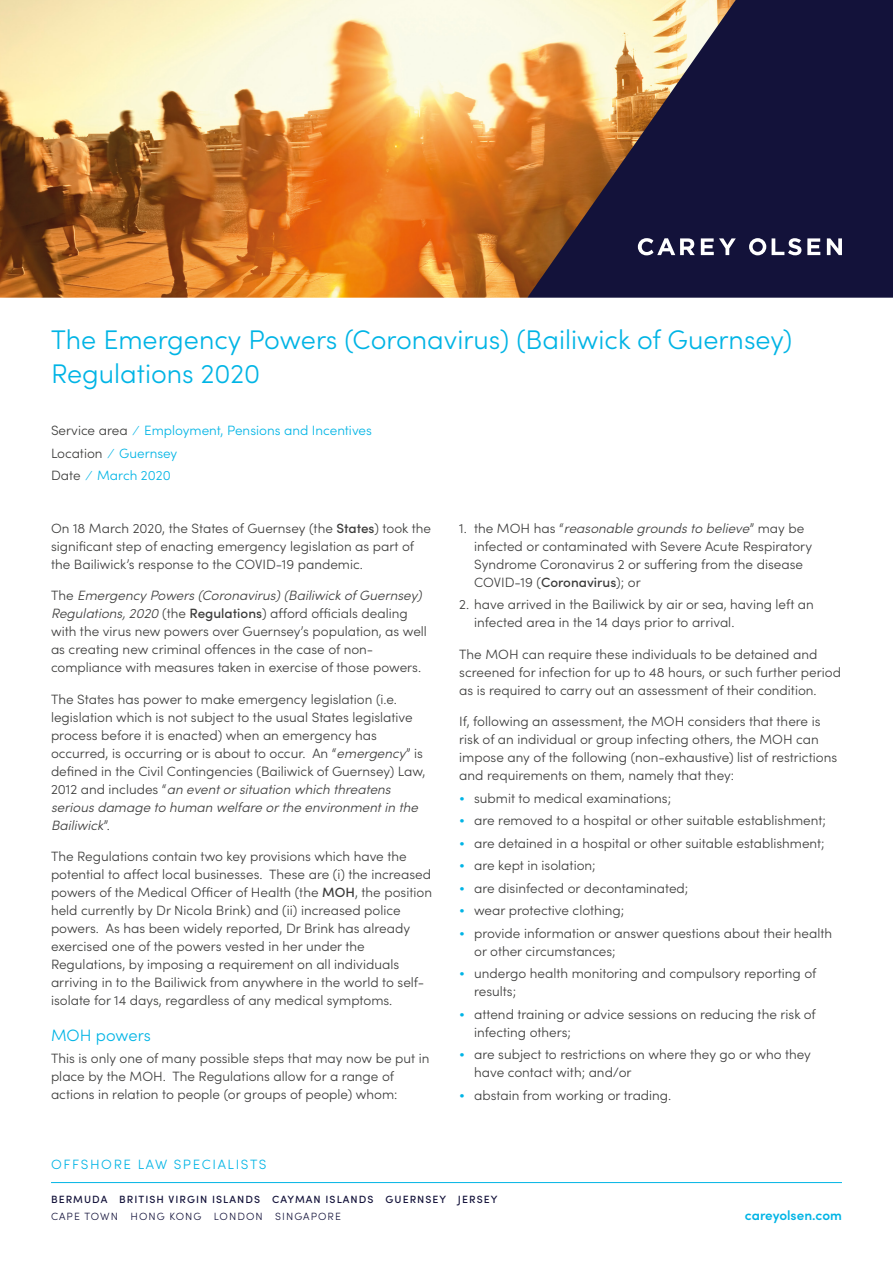
<style>
.page{position:relative;width:893px;height:1263px;background:#fff}
.page>*{position:absolute;margin:0;border:0;box-sizing:border-box;transform-origin:0 0}
.t1{font:300 27px/34.2px "Sofia Pro";color:#00b4e5}
.t2{font:300 16.5px "Sofia Pro";color:#00b4e5}
.t3{font:300 13.5px/18px "Sofia Pro";color:#3c3c3b}
.t4{font:300 13.5px/22.5px "Sofia Pro";color:#00b4e5}
.t5{font:300 13.5px "Sofia Pro";letter-spacing:.12em;color:#00b4e5}
.t6{font:600 13.5px "Sofia Pro";color:#00b4e5}
.t7{font:500 10.5px "Sofia Pro";letter-spacing:.1em;color:#13123a}
.t8{font:300 10.5px "Sofia Pro";letter-spacing:.1em;color:#13123a}
.s1{color:#3c3c3b}
.s2{font-weight:500}
.s3{font-style:italic}
.s4{color:#00b4e5}
</style>
<div class="page">
<hr style="left:51px;top:1182px;width:791px;height:1px;background:#00b4e5">
<img style="left:0;top:0;width:527px;height:298px">
<svg style="left:527px;top:0;width:366px;height:298px;background:#4e3f4a"></svg>
<svg style="left:701px;top:238px;width:35px;height:17px"></svg>
<svg style="left:772px;top:238px;width:29px;height:17px"></svg>
<svg style="left:807px;top:238px;width:13px;height:17px"></svg>
<svg style="left:827px;top:238px;width:15px;height:17px"></svg>
<svg style="left:749px;top:238px;width:17px;height:17px"></svg>
<svg style="left:638px;top:238px;width:57px;height:17px"></svg>
<h1 class="t1" style="left:51px;top:320px;width:743px">The Emergency Powers (Coronavirus) (Bailiwick of Guernsey)<br>Regulations 2020</h1>
<p class="t4" style="left:51px;top:418px;width:322px"><span class="s1">Service area</span> ⁄ Employment, Pensions and Incentives<br><span class="s1">Location</span> ⁄ Guernsey<br><span class="s1">Date</span> ⁄ March 2020</p>
<p class="t3" style="left:51px;top:518px;width:382px">On 18 March 2020, the States of Guernsey (the <span class="s2">States</span>) took the significant step of enacting emergency legislation as part of the Bailiwick’s response to the COVID-19 pandemic.</p>
<p class="t3" style="left:51px;top:586px;width:377px">The <span class="s3">Emergency Powers (Coronavirus) (Bailiwick of Guernsey)<br>Regulations, 2020</span> (the <span class="s2">Regulations</span>) afford officials dealing with the virus new powers over Guernsey’s population, as well as creating new criminal offences in the case of non&shy;compliance with measures taken in exercise of those powers.</p>
<p class="t3" style="left:51px;top:689px;width:376px">The States has power to make emergency legislation (i.e. legislation which is not subject to the usual States legislative process before it is enacted) when an emergency has occurred, is occurring or is about to occur. An “<span class="s3">emergency</span>” is defined in the Civil Contingencies (Bailiwick of Guernsey) Law, 2012 and includes “<span class="s3">an event or situation which threatens serious damage to human welfare or the environment in the Bailiwick</span>”.</p>
<p class="t3" style="left:51px;top:847px;width:382px">The Regulations contain two key provisions which have the potential to affect local businesses. These are (i) the increased powers of the Medical Officer of Health (the <span class="s2">MOH</span>, the position held currently by Dr Nicola Brink) and (ii) increased police powers. As has been widely reported, Dr Brink has already exercised one of the powers vested in her under the Regulations, by imposing a requirement on all individuals arriving in to the Bailiwick from anywhere in the world to self&shy;isolate for 14 days, regardless of any medical symptoms.</p>
<p class="t2" style="left:51px;top:1023px;width:101px">MOH powers</p>
<p class="t3" style="left:51px;top:1048px;width:380px">This is only one of many possible steps that may now be put in place by the MOH. The Regulations allow for a range of actions in relation to people (or groups of people) whom:</p>
<p class="t3" style="left:474px;top:518px;width:339px;text-indent:-15px">1. the MOH has “<span class="s3">reasonable grounds to believe</span>” may be infected or contaminated with Severe Acute Respiratory Syndrome Coronavirus 2 or suffering from the disease COVID-19 (<span class="s2">Coronavirus</span>); or</p>
<p class="t3" style="left:474px;top:595px;width:341px;text-indent:-15px">2. have arrived in the Bailiwick by air or sea, having left an infected area in the 14 days prior to arrival.</p>
<p class="t3" style="left:459px;top:644px;width:383px">The MOH can require these individuals to be detained and screened for infection for up to 48 hours, or such further period as is required to carry out an assessment of their condition.</p>
<p class="t3" style="left:459px;top:712px;width:379px">If, following an assessment, the MOH considers that there is risk of an individual or group infecting others, the MOH can impose any of the following (non-exhaustive) list of restrictions and requirements on them, namely that they:</p>
<p class="t3" style="left:459px;top:788px;width:213px"><span class="s4">•</span> submit to medical examinations;</p>
<p class="t3" style="left:459px;top:811px;width:368px"><span class="s4">•</span> are removed to a hospital or other suitable establishment;</p>
<p class="t3" style="left:459px;top:833px;width:367px"><span class="s4">•</span> are detained in a hospital or other suitable establishment;</p>
<p class="t3" style="left:459px;top:856px;width:138px"><span class="s4">•</span> are kept in isolation;</p>
<p class="t3" style="left:459px;top:878px;width:231px"><span class="s4">•</span> are disinfected or decontaminated;</p>
<p class="t3" style="left:459px;top:901px;width:167px"><span class="s4">•</span> wear protective clothing;</p>
<p class="t3" style="left:474px;top:923px;width:360px;text-indent:-15px"><span class="s4">•</span> provide information or answer questions about their health or other circumstances;</p>
<p class="t3" style="left:474px;top:964px;width:344px;text-indent:-15px"><span class="s4">•</span> undergo health monitoring and compulsory reporting of results;</p>
<p class="t3" style="left:474px;top:1004px;width:343px;text-indent:-15px"><span class="s4">•</span> attend training or advice sessions on reducing the risk of infecting others;</p>
<p class="t3" style="left:474px;top:1045px;width:338px;text-indent:-15px"><span class="s4">•</span> are subject to restrictions on where they go or who they have contact with; and/or</p>
<p class="t3" style="left:459px;top:1085px;width:214px"><span class="s4">•</span> abstain from working or trading.</p>
<p class="t5" style="left:51px;top:1155px;width:217px">OFFSHORE LAW SPECIALISTS</p>
<p class="t7" style="left:51px;top:1191px;width:448px">BERMUDA BRITISH VIRGIN ISLANDS CAYMAN ISLANDS GUERNSEY JERSEY</p>
<p class="t8" style="left:51px;top:1209px;width:291px">CAPE TOWN HONG KONG LONDON SINGAPORE</p>
<p class="t6" style="left:745px;top:1205px;width:98px">careyolsen.com</p>
</div>
